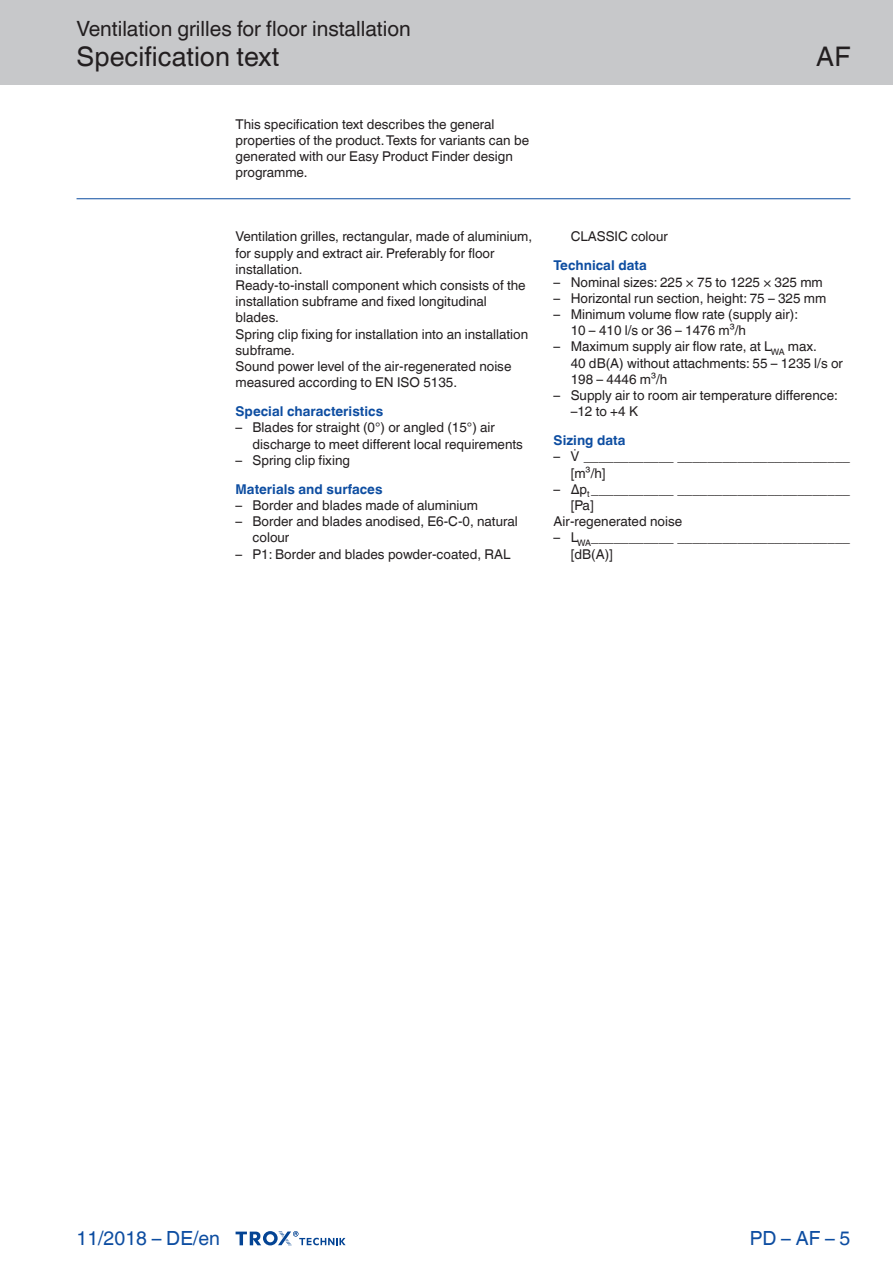
<style>
.page{position:relative;width:893px;height:1263px;background:#fff}
.page>*{position:absolute;margin:0;border:0;box-sizing:border-box;transform-origin:0 0}
.Navigation_2{font:27px "TROX Helvetica";color:#231f20}
.Navigation_3{font:27px "TROX Helvetica";color:#231f20}
.Navigation_1{font:21px "TROX Helvetica";color:#231f20}
.country{font:19.5px "TROX Helvetica";color:#0d4da1}
.pagina_li-re{font:19.5px "TROX Helvetica";color:#0d4da1}
.descr_txt_section_li{font:13.5px/16.2px "TROX Helvetica";color:#231f20}
.descr_txt_section_pa{font:13.5px/16.2px "TROX Helvetica";color:#231f20}
.descr_txt_section_ti{font:700 13.5px "TROX Helvetica";color:#0d4da1}
</style>
<div class="page">
<div style="left:0;top:0;width:893px;height:85px;background:#c7c8ca"></div>
<svg style="left:236px;top:1231px;width:110px;height:15px"></svg>
<hr style="left:77px;top:198px;width:773px;height:1px;background:#0d4da1">
<p class="Navigation_1" style="left:77px;top:17px;width:336px">Ventilation grilles for floor installation</p>
<p class="Navigation_2" style="left:77px;top:41px;width:204px">Specification text</p>
<p class="descr_txt_section_pa" style="left:236px;top:116px;width:295px">This specification text describes the general properties of the product. Texts for variants can be generated with our Easy Product Finder design programme.</p>
<p class="descr_txt_section_pa" style="left:236px;top:229px;width:298px">Ventilation grilles, rectangular, made of aluminium, for supply and extract air. Preferably for floor installation.</p>
<p class="descr_txt_section_pa" style="left:236px;top:277px;width:292px">Ready-to-install component which consists of the installation subframe and fixed longitudinal blades.</p>
<p class="descr_txt_section_pa" style="left:236px;top:326px;width:294px">Spring clip fixing for installation into an installation subframe.</p>
<p class="descr_txt_section_pa" style="left:236px;top:358px;width:277px">Sound power level of the air-regenerated noise measured according to EN ISO 5135.</p>
<p class="descr_txt_section_ti" style="left:236px;top:404px;width:149px">Special characteristics</p>
<p class="descr_txt_section_li" style="left:253px;top:420px;width:272px;text-indent:-17px">– Blades for straight (0°) or angled (15°) air discharge to meet different local requirements</p>
<p class="descr_txt_section_li" style="left:236px;top:452px;width:116px">– Spring clip fixing</p>
<p class="descr_txt_section_ti" style="left:236px;top:481px;width:148px">Materials and surfaces</p>
<p class="descr_txt_section_li" style="left:236px;top:497px;width:244px">– Border and blades made of aluminium</p>
<p class="descr_txt_section_li" style="left:253px;top:513px;width:267px;text-indent:-17px">– Border and blades anodised, E6-C-0, natural colour</p>
<p class="descr_txt_section_li" style="left:236px;top:546px;width:277px">– P1: Border and blades powder-coated, RAL</p>
<p class="Navigation_3" style="left:816px;top:41px;width:36px">AF</p>
<p class="descr_txt_section_li" style="left:571px;top:229px;width:99px">CLASSIC colour</p>
<p class="descr_txt_section_ti" style="left:554px;top:258px;width:95px">Technical data</p>
<p class="descr_txt_section_li" style="left:554px;top:274px;width:271px">– Nominal sizes: 225 × 75 to 1225 × 325 mm</p>
<p class="descr_txt_section_li" style="left:554px;top:290px;width:274px">– Horizontal run section, height: 75 – 325 mm</p>
<p class="descr_txt_section_li" style="left:571px;top:306px;width:229px;text-indent:-17px">– Minimum volume flow rate (supply air):<br>10 – 410 l/s or 36 – 1476 m³/h</p>
<p class="descr_txt_section_li" style="left:571px;top:339px;width:274px;text-indent:-17px">– Maximum supply air flow rate, at L<sub>WA</sub> max.<br>40 dB(A) without attachments: 55 – 1235 l/s or<br>198 – 4446 m³/h</p>
<p class="descr_txt_section_li" style="left:571px;top:387px;width:269px;text-indent:-17px">– Supply air to room air temperature difference: –12 to +4 K</p>
<p class="descr_txt_section_ti" style="left:554px;top:433px;width:73px">Sizing data</p>
<p class="descr_txt_section_li" style="left:571px;top:449px;width:281px;text-indent:-17px">– ____________ _______________________ [m³/h]</p>
<p class="descr_txt_section_li" style="left:571px;top:481px;width:281px;text-indent:-17px">– Δp<sub>t</sub> ___________ _______________________ [Pa]</p>
<p class="descr_txt_section_pa" style="left:554px;top:513px;width:130px">Air-regenerated noise</p>
<p class="descr_txt_section_li" style="left:571px;top:530px;width:281px;text-indent:-17px">– L<sub>WA</sub>___________ _______________________ [dB(A)]</p>
<p class="country" style="left:77px;top:1227px;width:145px">11/2018 – DE/en</p>
<p class="pagina_li-re" style="left:750px;top:1227px;width:102px">PD – AF – 5</p>
</div>
